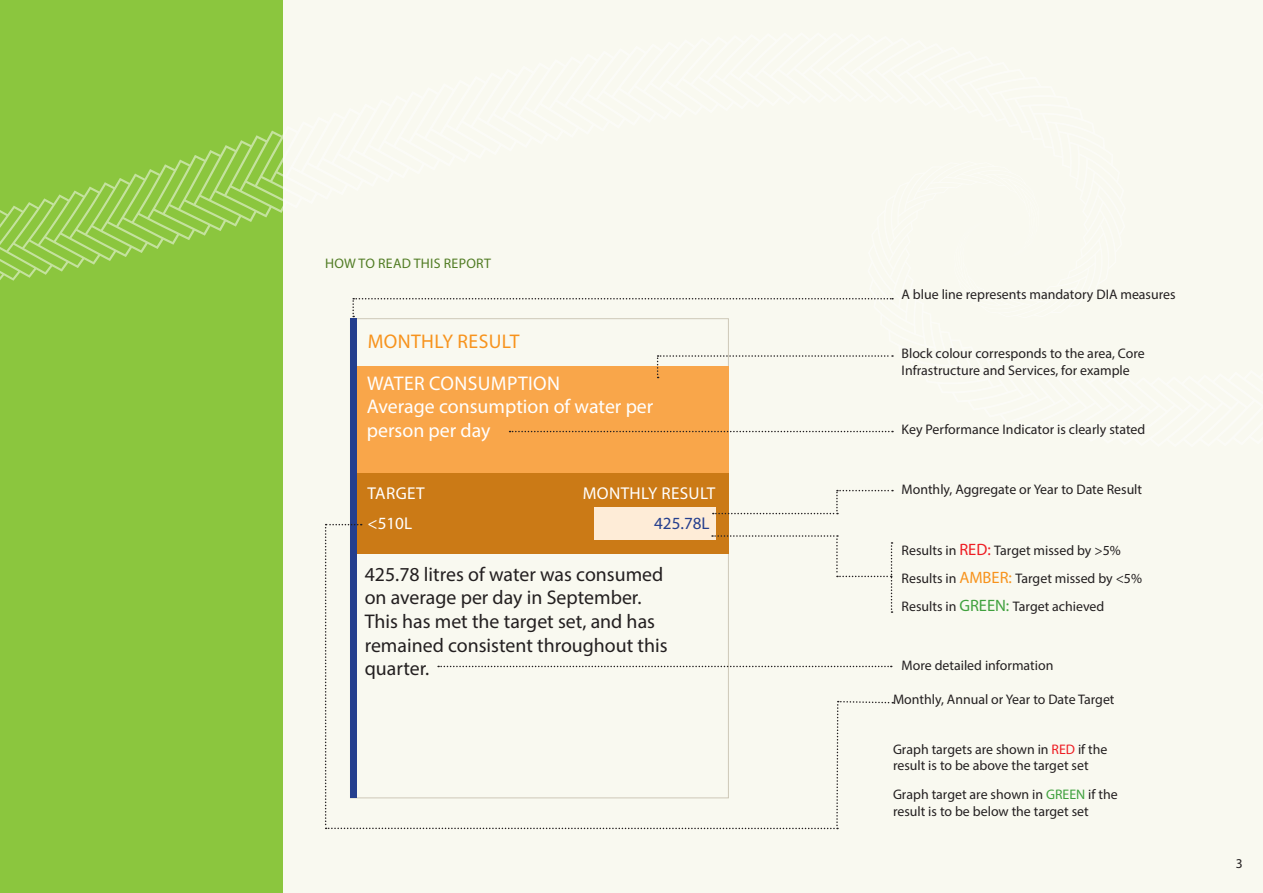
<style>
.page{position:relative;width:1263px;height:893px;background:#f9f9f0}
.page>*{position:absolute;margin:0;border:0;box-sizing:border-box;transform-origin:0 0}
.Body_Black{font:19.8px/23.5px "Myriad Pro";color:#231f20}
.Box_Subheading{font:19.8px/23.5px "Myriad Pro";color:#fff}
.Box_Heading{font:19.8px "Myriad Pro";letter-spacing:.02em;color:#fff}
.Box_Heading-2{font:19.8px "Myriad Pro";letter-spacing:.02em;color:#f7931d}
.Box_Result{font:17.1px "Myriad Pro";letter-spacing:.02em;color:#fff}
.Box_Target{font:17.1px "Myriad Pro";letter-spacing:.015em;color:#fff}
.Box_Editable_10_Righ{font:17.1px "Myriad Pro";color:#253f8e}
.Body_White{font:13.8px/16.5px "Myriad Pro";color:#231f20}
.Body_Black-2{font:13.8px/16.5px "Myriad Pro";color:#231f20}
.Subheading_Cyan{font:13.8px "Myriad Pro";letter-spacing:.02em;color:#527d25}
.t1{font:13.5px "Myriad Pro";color:#231f20}
.s1{font-size:16.5px;color:#ee1d23}
.s2{font-size:16.5px;color:#f7931d}
.s3{font-size:16.5px;color:#40a13e}
.s4{color:#ee1d23}
.s5{color:#40a13e}
</style>
<div class="page">
<div style="left:0;top:0;width:282px;height:893px;background:#8bc63e"></div>
<svg style="left:0;top:32px;width:894px;height:286px"></svg>
<div style="left:350px;top:318px;width:379px;height:480px;background:#f9f9f0;border:1px solid #cec8b8"></div>
<div style="left:350px;top:366px;width:378px;height:107px;background:#f9a64a"></div>
<div style="left:350px;top:473px;width:378px;height:80px;background:#cb7a16"></div>
<div style="left:350px;top:319px;width:6px;height:479px;background:#253f8e"></div>
<div style="left:594px;top:508px;width:122px;height:32px;background:#feecd7"></div>
<svg style="left:352px;top:298px;width:541px;height:19px"></svg>
<svg style="left:657px;top:355px;width:236px;height:23px"></svg>
<svg style="left:509px;top:431px;width:384px;height:1px"></svg>
<svg style="left:713px;top:490px;width:180px;height:24px"></svg>
<svg style="left:325px;top:524px;width:568px;height:305px"></svg>
<p class="Subheading_Cyan" style="left:325px;top:254px;width:167px">HOW TO READ THIS REPORT</p>
<p class="Box_Heading-2" style="left:368px;top:329px;width:153px">MONTHLY RESULT</p>
<p class="Box_Heading" style="left:367px;top:371px;width:195px">WATER CONSUMPTION</p>
<p class="Box_Subheading" style="left:367px;top:395px;width:288px">Average consumption of water per person per day</p>
<p class="Box_Target" style="left:368px;top:482px;width:59px">TARGET</p>
<p class="Box_Target" style="left:367px;top:512px;width:46px">&lt;510L</p>
<p class="Box_Result" style="left:583px;top:482px;width:134px">MONTHLY RESULT</p>
<p class="Box_Editable_10_Righ" style="left:654px;top:513px;width:57px">425.78L</p>
<p class="Body_Black" style="left:365px;top:562px;width:304px">425.78 litres of water was consumed on average per day in September.<br>This has met the target set, and has remained consistent throughout this quarter.</p>
<p class="Body_White" style="left:901px;top:286px;width:276px">A blue line represents mandatory DIA measures</p>
<p class="Body_White" style="left:901px;top:345px;width:245px">Block colour corresponds to the area, Core<br>Infrastructure and Services, for example</p>
<p class="Body_White" style="left:901px;top:421px;width:245px">Key Performance Indicator is clearly stated</p>
<p class="Body_White" style="left:901px;top:481px;width:242px">Monthly, Aggregate or Year to Date Result</p>
<p class="Body_White" style="left:901px;top:542px;width:221px">Results in <span class="s1">RED:</span> Target missed by &gt;5%</p>
<p class="Body_White" style="left:901px;top:570px;width:242px">Results in <span class="s2">AMBER:</span> Target missed by &lt;5%</p>
<p class="Body_White" style="left:901px;top:598px;width:204px">Results in <span class="s3">GREEN:</span> Target achieved</p>
<p class="Body_White" style="left:901px;top:657px;width:153px">More detailed information</p>
<p class="Body_White" style="left:893px;top:691px;width:223px">Monthly, Annual or Year to Date Target</p>
<p class="Body_Black-2" style="left:893px;top:740px;width:216px">Graph targets are shown in <span class="s4">RED</span> if the result is to be above the target set</p>
<p class="Body_Black-2" style="left:893px;top:786px;width:226px">Graph target are shown in <span class="s5">GREEN</span> if the result is to be below the target set</p>
<p class="t1" style="left:1236px;top:855px;width:8px">3</p>
</div>
